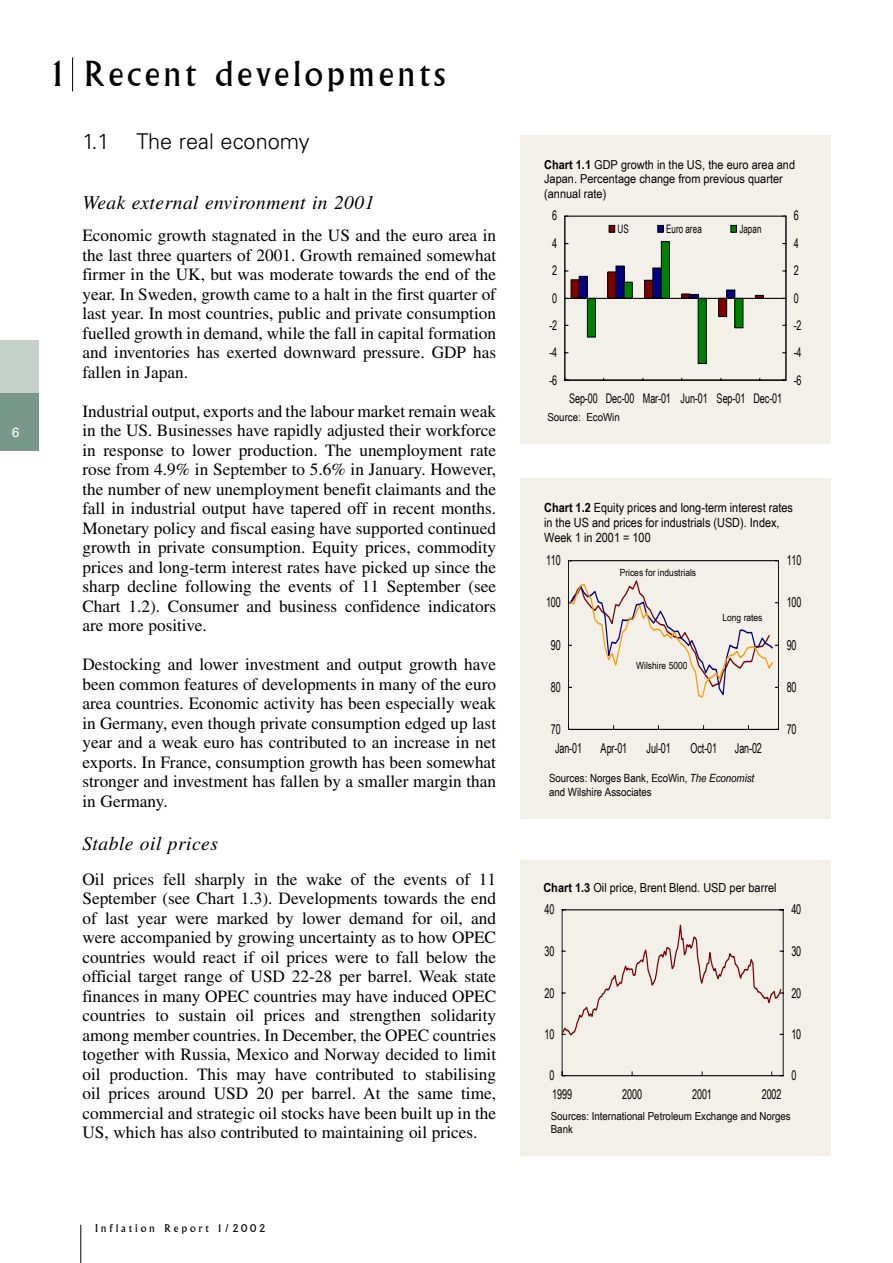
<style>
.page{position:relative;width:893px;height:1263px;background:#fff}
.page>*{position:absolute;margin:0;border:0;box-sizing:border-box;transform-origin:0 0}
.Overskrift_1{font:33.75px "Albertus";letter-spacing:.1em;color:#000}
.Heading_1__tall{font:33.75px "Albertus";color:#000}
.Overskrift_2{font:300 21.75px "Univers";color:#000}
.Overskrift_3{font:italic 19.5px "Times";letter-spacing:.025em;color:#000}
.t1{font:17.25px/19.5px "Times";color:#000;text-align:justify}
.t2{font:13.65px "Arial Narrow";letter-spacing:-.01em;color:#000;scale:.8 1}
.t3{font:13.5px "Arial Narrow";letter-spacing:-.01em;color:#000;scale:.82 1}
.t4{font:13.5px "Univers";color:#fff}
.t5{font:13.2px "Arial Narrow";letter-spacing:-.01em;color:#000;scale:.83 1}
.t6{font:12.6px/15.1px "Arial Narrow";color:#000;scale:1.05 1}
.t7{font:12.45px "Arial Narrow";color:#000;scale:1.07 1}
.t8{font:12.3px/14.9px "Arial Narrow";color:#000;scale:1.09 1}
.t9{font:11.7px "Arial Narrow";letter-spacing:.005em;color:#000;scale:.83 1}
.t10{font:11.25px/13.5px "Arial Narrow";color:#000;scale:1.05 1}
.t11{font:11.1px/13.4px "Arial Narrow";color:#000;scale:1.07 1}
.t12{font:10.95px "Arial Narrow";color:#000;scale:1.09 1}
.t13{font:10.5px "Albertus";letter-spacing:.27em;color:#000}
.t14{font:9.9px "Arial Narrow";color:#000;scale:1.05 1}
.s1{font-weight:700}
.s2{font-style:italic}
</style>
<div class="page">
<div style="left:0;top:340px;width:39px;height:111px;background:#c5d2cc"></div>
<div style="left:0;top:393px;width:39px;height:58px;background:#78988b"></div>
<hr style="left:72px;top:57px;width:1px;height:34px;background:#000">
<hr style="left:80px;top:1225px;width:1px;height:38px;background:#000">
<div style="left:520px;top:135px;width:311px;height:309px;background:#f3f0ea"></div>
<svg style="left:564px;top:216px;width:222px;height:165px"></svg>
<div style="left:731px;top:225px;width:6px;height:8px;border:1px solid #000"></div>
<div style="left:520px;top:860px;width:311px;height:296px;background:#f3f0ea"></div>
<svg style="left:561px;top:909px;width:223px;height:167px"></svg>
<hr style="left:562px;top:909px;width:221px;height:1px;background:#000">
<div style="left:520px;top:479px;width:311px;height:340px;background:#f3f0ea"></div>
<svg style="left:568px;top:560px;width:211px;height:170px"></svg>
<p class="t4" style="left:12px;top:424px;width:9px">6</p>
<p class="Heading_1__tall" style="left:54px;top:54px;width:10px">1</p>
<p class="Overskrift_1" style="left:84px;top:54px;width:363px">Recent developments</p>
<p class="Overskrift_2" style="left:82px;top:128px;width:229px">1.1 The real economy</p>
<p class="Overskrift_3" style="left:82px;top:192px;width:294px">Weak external environment in 2001</p>
<p class="t1" style="left:82px;top:225px;width:415px">Economic growth stagnated in the US and the euro area in the last three quarters of 2001. Growth remained somewhat firmer in the UK, but was moderate towards the end of the year. In Sweden, growth came to a halt in the first quarter of last year. In most countries, public and private consumption fuelled growth in demand, while the fall in capital formation and inventories has exerted downward pressure. GDP has fallen in Japan.</p>
<p class="t1" style="left:82px;top:401px;width:415px">Industrial output, exports and the labour market remain weak in the US. Businesses have rapidly adjusted their workforce in response to lower production. The unemployment rate rose from 4.9% in September to 5.6% in January. However, the number of new unemployment benefit claimants and the fall in industrial output have tapered off in recent months.<br>Monetary policy and fiscal easing have supported continued growth in private consumption. Equity prices, commodity prices and long-term interest rates have picked up since the sharp decline following the events of 11 September (see Chart 1.2). Consumer and business confidence indicators are more positive.</p>
<p class="t1" style="left:82px;top:654px;width:415px">Destocking and lower investment and output growth have been common features of developments in many of the euro area countries. Economic activity has been especially weak in Germany, even though private consumption edged up last year and a weak euro has contributed to an increase in net exports. In France, consumption growth has been somewhat stronger and investment has fallen by a smaller margin than in Germany.</p>
<p class="Overskrift_3" style="left:82px;top:833px;width:137px">Stable oil prices</p>
<p class="t1" style="left:82px;top:869px;width:415px">Oil prices fell sharply in the wake of the events of 11<br>September (see Chart 1.3). Developments towards the end of last year were marked by lower demand for oil, and were accompanied by growing uncertainty as to how OPEC countries would react if oil prices were to fall below the official target range of USD 22-28 per barrel. Weak state finances in many OPEC countries may have induced OPEC countries to sustain oil prices and strengthen solidarity among member countries. In December, the OPEC countries together with Russia, Mexico and Norway decided to limit oil production. This may have contributed to stabilising oil prices around USD 20 per barrel. At the same time, commercial and strategic oil stocks have been built up in the US, which has also contributed to maintaining oil prices.</p>
<p class="t13" style="left:95px;top:1222px;width:171px">Inflation Report 1/2002</p>
<p class="t8" style="left:544px;top:156px;width:232px"><span class="s1">Chart 1.1</span> GDP growth in the US, the euro area and<br>Japan. Percentage change from previous quarter (annual rate)</p>
<p class="t5" style="left:552px;top:206px;width:8px">6</p>
<p class="t5" style="left:794px;top:206px;width:8px">6</p>
<p class="t9" style="left:618px;top:220px;width:15px">US</p>
<p class="t9" style="left:666px;top:220px;width:44px">Euro area</p>
<p class="t9" style="left:739px;top:220px;width:28px">Japan</p>
<p class="t5" style="left:552px;top:234px;width:8px">4</p>
<p class="t5" style="left:794px;top:234px;width:8px">4</p>
<p class="t5" style="left:552px;top:261px;width:8px">2</p>
<p class="t5" style="left:794px;top:261px;width:8px">2</p>
<p class="t5" style="left:552px;top:288px;width:8px">0</p>
<p class="t5" style="left:794px;top:288px;width:8px">0</p>
<p class="t5" style="left:549px;top:315px;width:11px">-2</p>
<p class="t5" style="left:794px;top:315px;width:11px">-2</p>
<p class="t5" style="left:549px;top:343px;width:11px">-4</p>
<p class="t5" style="left:794px;top:343px;width:11px">-4</p>
<p class="t5" style="left:549px;top:370px;width:11px">-6</p>
<p class="t5" style="left:794px;top:370px;width:11px">-6</p>
<p class="t5" style="left:569px;top:389px;width:258px">Sep-00 Dec-00 Mar-01 Jun-01 Sep-01 Dec-01</p>
<p class="t12" style="left:547px;top:409px;width:68px">Source: EcoWin</p>
<p class="t6" style="left:544px;top:499px;width:238px"><span class="s1">Chart 1.2</span> Equity prices and long-term interest rates in the US and prices for industrials (USD). Index,<br>Week 1 in 2001 = 100</p>
<p class="t2" style="left:546px;top:550px;width:20px">110</p>
<p class="t2" style="left:546px;top:592px;width:20px">100</p>
<p class="t2" style="left:551px;top:635px;width:14px">90</p>
<p class="t2" style="left:551px;top:677px;width:14px">80</p>
<p class="t2" style="left:551px;top:719px;width:14px">70</p>
<p class="t14" style="left:620px;top:565px;width:74px">Prices for industrials</p>
<p class="t14" style="left:636px;top:658px;width:50px">Wilshire 5000</p>
<p class="t14" style="left:722px;top:610px;width:40px">Long rates</p>
<p class="t2" style="left:555px;top:738px;width:35px">Jan-01</p>
<p class="t2" style="left:601px;top:738px;width:35px">Apr-01</p>
<p class="t2" style="left:647px;top:738px;width:32px">Jul-01</p>
<p class="t2" style="left:691px;top:738px;width:35px">Oct-01</p>
<p class="t2" style="left:735px;top:738px;width:35px">Jan-02</p>
<p class="t10" style="left:549px;top:771px;width:197px">Sources: Norges Bank, EcoWin, <span class="s2">The Economist </span>and Wilshire Associates</p>
<p class="t2" style="left:787px;top:550px;width:20px">110</p>
<p class="t2" style="left:787px;top:592px;width:20px">100</p>
<p class="t2" style="left:787px;top:635px;width:14px">90</p>
<p class="t2" style="left:787px;top:677px;width:14px">80</p>
<p class="t2" style="left:787px;top:719px;width:14px">70</p>
<p class="t7" style="left:543px;top:878px;width:219px"><span class="s1">Chart 1.3</span> Oil price, Brent Blend. USD per barrel</p>
<p class="t3" style="left:545px;top:900px;width:14px">40</p>
<p class="t3" style="left:791px;top:900px;width:14px">40</p>
<p class="t3" style="left:545px;top:941px;width:14px">30</p>
<p class="t3" style="left:791px;top:941px;width:14px">30</p>
<p class="t3" style="left:545px;top:983px;width:14px">20</p>
<p class="t3" style="left:791px;top:983px;width:14px">20</p>
<p class="t3" style="left:545px;top:1024px;width:14px">10</p>
<p class="t3" style="left:791px;top:1024px;width:14px">10</p>
<p class="t3" style="left:549px;top:1065px;width:8px">0</p>
<p class="t3" style="left:791px;top:1065px;width:8px">0</p>
<p class="t3" style="left:552px;top:1084px;width:26px">1999</p>
<p class="t3" style="left:622px;top:1084px;width:26px">2000</p>
<p class="t3" style="left:692px;top:1084px;width:26px">2001</p>
<p class="t3" style="left:762px;top:1084px;width:26px">2002</p>
<p class="t11" style="left:551px;top:1109px;width:226px">Sources: International Petroleum Exchange and Norges<br>Bank</p>
</div>
